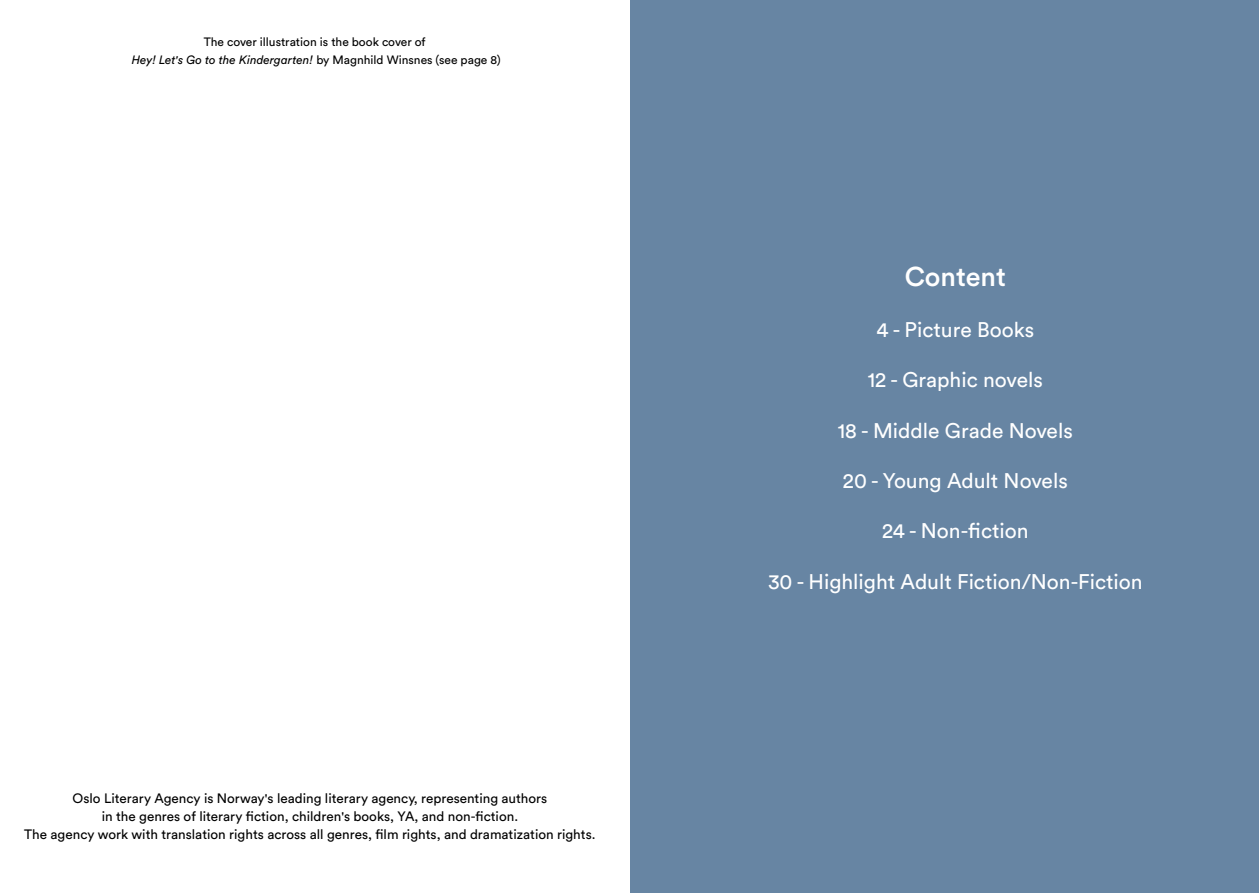
<style>
.page{position:relative;width:1259px;height:893px;background:#fff}
.page>*{position:absolute;margin:0;border:0;box-sizing:border-box;transform-origin:0 0}
.t1{font:500 27px "Circular Std";color:#fff}
.t2{font:21px "Circular Std";color:#fff}
.t3{font:13.5px/18px "Circular Std";color:#000;text-align:center}
.t4{font:12px/18px "Circular Std";color:#000;text-align:center}
.s1{font-style:italic}
</style>
<div class="page">
<div style="left:630px;top:0;width:629px;height:893px;background:#6785a3"></div>
<p class="t4" style="left:132px;top:33px;width:371px">The cover illustration is the book cover of<br><span class="s1">Hey! Let's Go to the Kindergarten!</span> by Magnhild Winsnes (see page 8)</p>
<p class="t3" style="left:24px;top:789px;width:573px">Oslo Literary Agency is Norway's leading literary agency, representing authors<br>in the genres of literary fiction, children's books, YA, and non-fiction.<br>The agency work with translation rights across all genres, film rights, and dramatization rights.</p>
<h1 class="t1" style="left:905px;top:260px;width:103px">Content</h1>
<h2 class="t2" style="left:876px;top:317px;width:159px">4 - Picture Books</h2>
<h2 class="t2" style="left:867px;top:367px;width:177px">12 - Graphic novels</h2>
<h2 class="t2" style="left:838px;top:417px;width:236px">18 - Middle Grade Novels</h2>
<h2 class="t2" style="left:843px;top:468px;width:226px">20 - Young Adult Novels</h2>
<h2 class="t2" style="left:882px;top:518px;width:148px">24 - Non-fiction</h2>
<h2 class="t2" style="left:768px;top:569px;width:376px">30 - Highlight Adult Fiction/Non-Fiction</h2>
</div>
